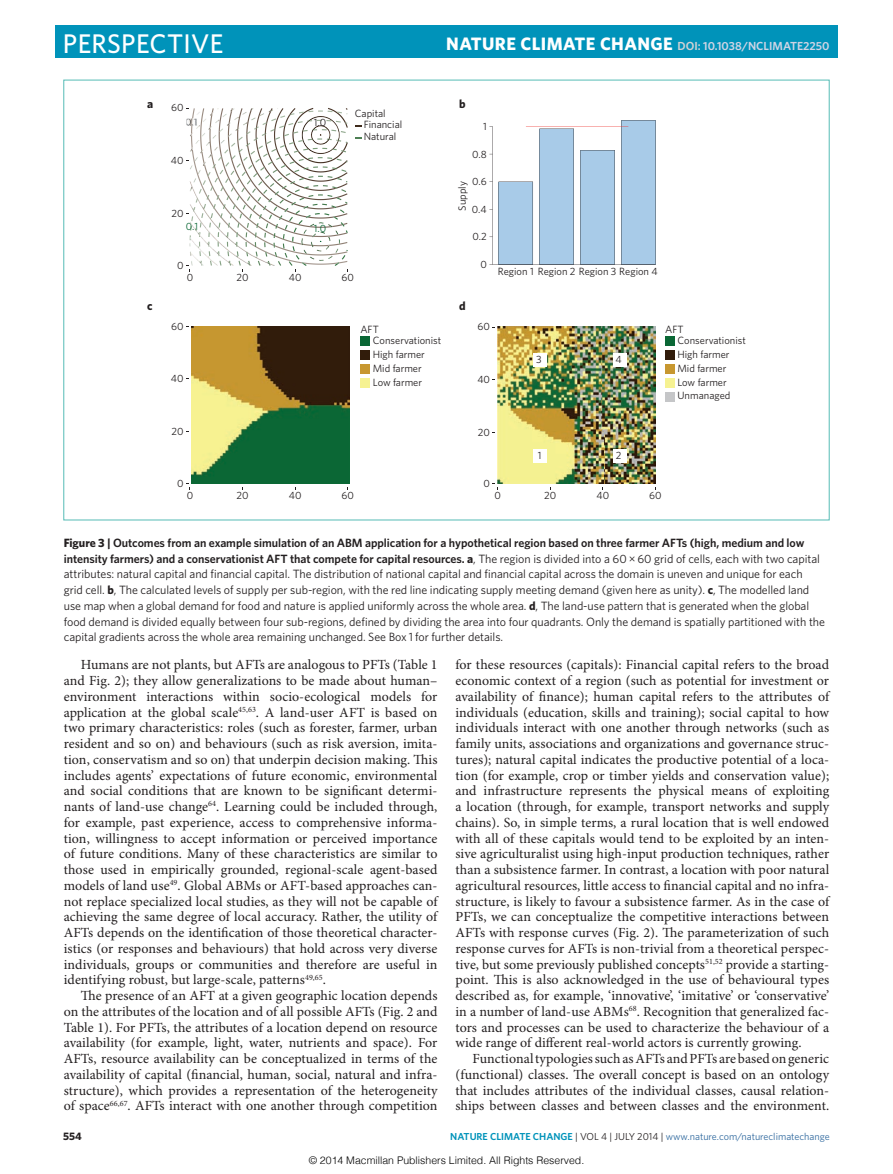
<style>
.page{position:relative;width:893px;height:1174px;background:#fff}
.page>*{position:absolute;margin:0;border:0;box-sizing:border-box;transform-origin:0 0}
.t1{font:500 27px "Whitney";letter-spacing:.01em;color:#fff}
.Body_text{font:13.95px/15.8px "Minion Pro";letter-spacing:.005em;color:#231f20;text-align:justify}
.Figure_caption{font:12px/15.8px "Whitney";letter-spacing:-.005em;color:#231f20}
.t2{font:700 12px "Whitney";color:#231f20}
.t3{font:600 11.7px "Whitney";color:#cfd4e4}
.t4{font:700 10.8px "Whitney";color:#231f20}
.t5{font:10.5px/14px "Whitney";color:#231f20}
.t6{font:300 10.5px "Helvetica";color:#000}
.t7{font:10.5px "Whitney";color:#0a6735}
.t8{font:10.2px "Whitney";color:#316a9f}
.s1{font-weight:700;font-size:18px;color:#fff}
.s2{color:#d1d2d4}
.s3{font-weight:700}
.s4{font-weight:600}
.s5{font-weight:600;color:#0093ba}
.s6{color:#231f20}
</style>
<div class="page">
<svg style="left:356px;top:125px;width:6px;height:2px"></svg>
<svg style="left:356px;top:137px;width:6px;height:2px"></svg>
<svg style="left:489px;top:120px;width:167px;height:145px"></svg>
<img style="left:191px;top:326px;width:158px;height:158px">
<svg style="left:186px;top:108px;width:162px;height:164px"></svg>
<img style="left:498px;top:326px;width:157px;height:158px">
<div style="left:665px;top:336px;width:10px;height:10px;background:#0a6735"></div>
<div style="left:665px;top:350px;width:10px;height:10px;background:#311c0b"></div>
<div style="left:665px;top:364px;width:10px;height:10px;background:#c79730"></div>
<div style="left:665px;top:378px;width:10px;height:10px;background:#f6f292"></div>
<div style="left:665px;top:392px;width:10px;height:10px;background:#c5c6c8"></div>
<div style="left:360px;top:336px;width:10px;height:10px;background:#0a6735"></div>
<div style="left:360px;top:350px;width:10px;height:10px;background:#311c0b"></div>
<div style="left:360px;top:364px;width:10px;height:10px;background:#c79730"></div>
<div style="left:360px;top:378px;width:10px;height:10px;background:#f6f292"></div>
<div style="left:533px;top:449px;width:13px;height:14px;background:#fff"></div>
<div style="left:533px;top:353px;width:13px;height:13px;background:#fff"></div>
<div style="left:613px;top:353px;width:13px;height:13px;background:#fff"></div>
<div style="left:613px;top:449px;width:13px;height:14px;background:#fff"></div>
<img style="left:186px;top:108px;width:154px;height:46px">
<div style="left:55px;top:26px;width:783px;height:32px;background:#0093ba"></div>
<h1 class="t1" style="left:63px;top:25px;width:162px">PERSPECTIVE</h1>
<p class="t3" style="left:446px;top:38px;width:385px"><span class="s1">NATURE CLIMATE CHANGE</span> <span class="s2">DOI:</span> 10.1038/NCLIMATE2250</p>
<p class="t2" style="left:147px;top:96px;width:8px">a</p>
<p class="t2" style="left:459px;top:96px;width:8px">b</p>
<p class="t5" style="left:171px;top:101px;width:14px">60</p>
<p class="t5" style="left:364px;top:107px;width:40px;line-height:11.6px;text-indent:-9px">Capital<br>Financial<br>Natural</p>
<p class="t5" style="left:314px;top:115px;width:14px">1.0</p>
<p class="t5" style="left:483px;top:119px;width:5px">1</p>
<p class="t5" style="left:171px;top:153px;width:14px">40</p>
<p class="t5" style="left:171px;top:206px;width:14px">20</p>
<p class="t7" style="left:186px;top:219px;width:14px">0.1</p>
<p class="t7" style="left:314px;top:221px;width:14px">1.0</p>
<p class="t5" style="left:177px;top:258px;width:8px">0</p>
<p class="t5" style="left:187px;top:270px;width:8px">0</p>
<p class="t5" style="left:237px;top:270px;width:14px">20</p>
<p class="t5" style="left:289px;top:270px;width:14px">40</p>
<p class="t5" style="left:342px;top:270px;width:14px">60</p>
<p class="t5" style="left:472px;top:147px;width:16px">0.8</p>
<p class="t5" style="left:472px;top:174px;width:16px">0.6</p>
<p class="t5" style="left:455px;top:211px;width:31px;rotate:-90deg">Supply</p>
<p class="t5" style="left:472px;top:202px;width:16px">0.4</p>
<p class="t5" style="left:472px;top:229px;width:16px">0.2</p>
<p class="t5" style="left:480px;top:257px;width:8px">0</p>
<p class="t2" style="left:147px;top:298px;width:7px">c</p>
<p class="t2" style="left:459px;top:298px;width:8px">d</p>
<p class="t5" style="left:171px;top:319px;width:14px">60</p>
<p class="t5" style="left:171px;top:371px;width:14px">40</p>
<p class="t5" style="left:373px;top:324px;width:70px;line-height:10.6px;text-indent:-12px">AFT<br>Conservationist</p>
<p class="t5" style="left:373px;top:347px;width:54px">High farmer<br>Mid farmer<br>Low farmer</p>
<p class="t5" style="left:478px;top:319px;width:14px">60</p>
<p class="t5" style="left:477px;top:372px;width:14px">40</p>
<p class="t5" style="left:498px;top:264px;width:161px">Region 1 Region 2 Region 3 Region 4</p>
<p class="t5" style="left:536px;top:352px;width:7px">3</p>
<p class="t5" style="left:615px;top:352px;width:8px">4</p>
<p class="t5" style="left:677px;top:324px;width:70px;line-height:10.6px;text-indent:-12px">AFT<br>Conservationist</p>
<p class="t5" style="left:677px;top:347px;width:55px">High farmer<br>Mid farmer<br>Low farmer<br>Unmanaged</p>
<p class="t5" style="left:171px;top:424px;width:14px">20</p>
<p class="t5" style="left:177px;top:476px;width:8px">0</p>
<p class="t5" style="left:478px;top:424px;width:14px">20</p>
<p class="t5" style="left:484px;top:476px;width:8px">0</p>
<p class="t5" style="left:538px;top:448px;width:5px">1</p>
<p class="t5" style="left:616px;top:448px;width:7px">2</p>
<p class="t5" style="left:187px;top:488px;width:8px">0</p>
<p class="t5" style="left:237px;top:488px;width:14px">20</p>
<p class="t5" style="left:289px;top:488px;width:14px">40</p>
<p class="t5" style="left:342px;top:488px;width:14px">60</p>
<p class="t5" style="left:494px;top:488px;width:8px">0</p>
<p class="t5" style="left:544px;top:488px;width:14px">20</p>
<p class="t5" style="left:596px;top:488px;width:14px">40</p>
<p class="t5" style="left:649px;top:488px;width:14px">60</p>
<p class="Figure_caption" style="left:64px;top:534px;width:763px"><span class="s3">Figure 3 |</span> <span class="s4">Outcomes from an example simulation of an ABM application for a hypothetical region based on three farmer AFTs (high, medium and low intensity farmers) and a conservationist AFT that compete for capital resources.</span> <span class="s3">a</span>, The region is divided into a 60 × 60 grid of cells, each with two capital attributes: natural capital and financial capital. The distribution of national capital and financial capital across the domain is uneven and unique for each<br>grid cell. <span class="s3">b</span>, The calculated levels of supply per sub-region, with the red line indicating supply meeting demand (given here as unity). <span class="s3">c</span>, The modelled land use map when a global demand for food and nature is applied uniformly across the whole area. <span class="s3">d</span>, The land-use pattern that is generated when the global food demand is divided equally between four sub-regions, defined by dividing the area into four quadrants. Only the demand is spatially partitioned with the capital gradients across the whole area remaining unchanged. See Box 1 for further details.</p>
<p class="Body_text" style="left:64px;top:657px;width:375px;text-indent:17px">Humans are not plants, but AFTs are analogous to PFTs (Table 1 and Fig. 2); they allow generalizations to be made about human– environment interactions within socio-ecological models for application at the global scale<sup>45,63</sup>. A land-user AFT is based on two primary characteristics: roles (such as forester, farmer, urban resident and so on) and behaviours (such as risk aversion, imita&shy;tion, conservatism and so on) that underpin decision making. This includes agents’ expectations of future economic, environmental and social conditions that are known to be significant determi&shy;nants of land-use change<sup>64</sup>. Learning could be included through, for example, past experience, access to comprehensive informa&shy;tion, willingness to accept information or perceived importance of future conditions. Many of these characteristics are similar to those used in empirically grounded, regional-scale agent-based models of land use<sup>49</sup>. Global ABMs or AFT-based approaches can&shy;not replace specialized local studies, as they will not be capable of achieving the same degree of local accuracy. Rather, the utility of AFTs depends on the identification of those theoretical character&shy;istics (or responses and behaviours) that hold across very diverse individuals, groups or communities and therefore are useful in identifying robust, but large-scale, patterns<sup>49,65</sup>.</p>
<p class="Body_text" style="left:64px;top:988px;width:375px;text-indent:17px">The presence of an AFT at a given geographic location depends on the attributes of the location and of all possible AFTs (Fig. 2 and Table 1). For PFTs, the attributes of a location depend on resource availability (for example, light, water, nutrients and space). For AFTs, resource availability can be conceptualized in terms of the availability of capital (financial, human, social, natural and infra&shy;structure), which provides a representation of the heterogeneity of space<sup>66,67</sup>. AFTs interact with one another through competition</p>
<p class="Body_text" style="left:455px;top:657px;width:375px">for these resources (capitals): Financial capital refers to the broad economic context of a region (such as potential for investment or availability of finance); human capital refers to the attributes of individuals (education, skills and training); social capital to how individuals interact with one another through networks (such as family units, associations and organizations and governance struc&shy;tures); natural capital indicates the productive potential of a loca&shy;tion (for example, crop or timber yields and conservation value); and infrastructure represents the physical means of exploiting a location (through, for example, transport networks and supply chains). So, in simple terms, a rural location that is well endowed with all of these capitals would tend to be exploited by an inten&shy;sive agriculturalist using high-input production techniques, rather than a subsistence farmer. In contrast, a location with poor natural agricultural resources, little access to financial capital and no infra&shy;structure, is likely to favour a subsistence farmer. As in the case of PFTs, we can conceptualize the competitive interactions between AFTs with response curves (Fig. 2). The parameterization of such response curves for AFTs is non-trivial from a theoretical perspec&shy;tive, but some previously published concepts<sup>51,52</sup> provide a starting&shy;point. This is also acknowledged in the use of behavioural types described as, for example, ‘innovative’, ‘imitative’ or ‘conservative’ in a number of land-use ABMs<sup>68</sup>. Recognition that generalized fac&shy;tors and processes can be used to characterize the behaviour of a wide range of different real-world actors is currently growing.</p>
<p class="Body_text" style="left:455px;top:1051px;width:375px;text-indent:17px">Functional typologies such as AFTs and PFTs are based on generic (functional) classes. The overall concept is based on an ontology that includes attributes of the individual classes, causal relation&shy;ships between classes and between classes and the environment.</p>
<p class="t4" style="left:63px;top:1128px;width:20px">554</p>
<p class="t8" style="left:450px;top:1129px;width:381px"><span class="s5">NATURE CLIMATE CHANGE</span> <span class="s6">| VOL 4 | JULY 2014 |</span> www.nature.com/natureclimatechange</p>
<p class="t6" style="left:309px;top:1150px;width:277px">© 201 4 Macmillan Publishers Limited. All Rights Reserved.</p>
</div>
